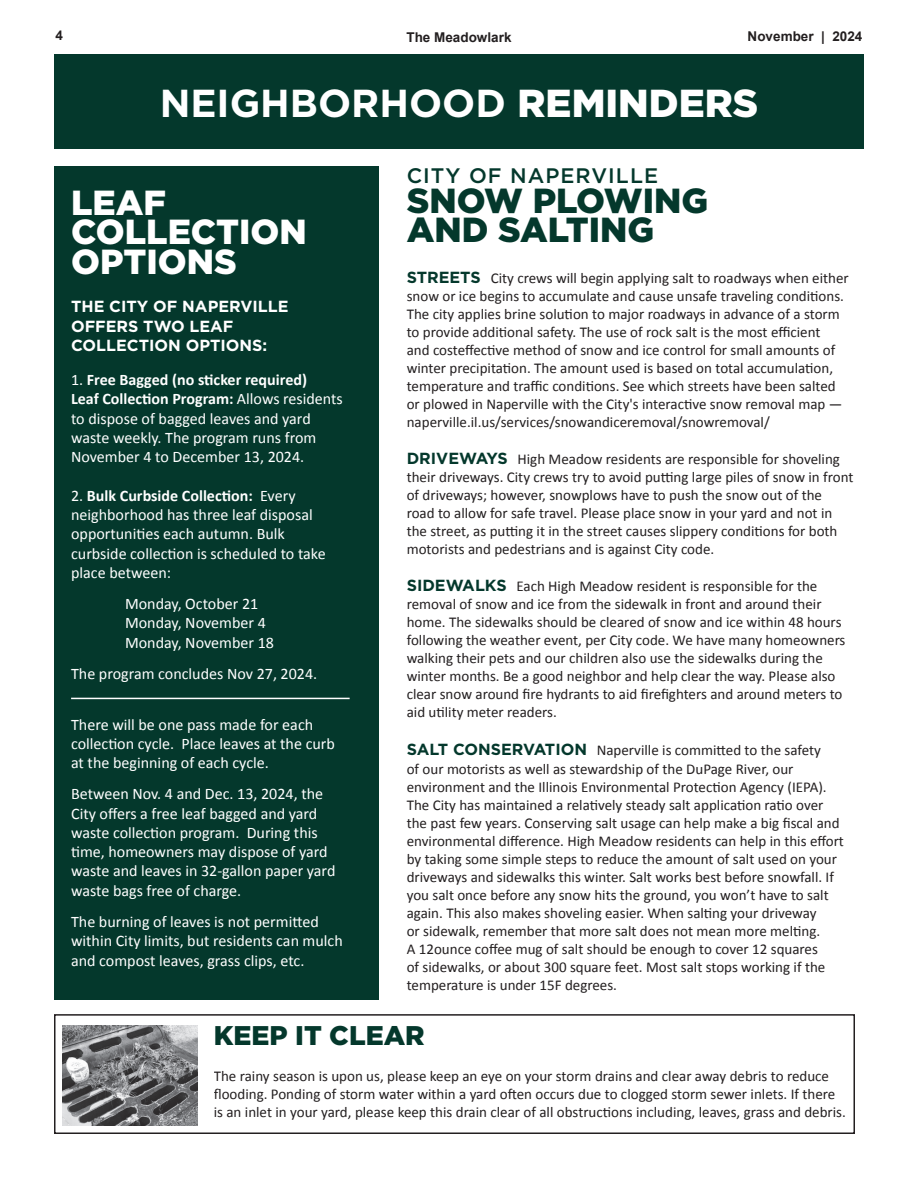
<style>
.page{position:relative;width:918px;height:1188px;background:#fff}
.page>*{position:absolute;margin:0;border:0;box-sizing:border-box;transform-origin:0 0}
.t1{font:700 40.5px "Arial";color:#fff}
.t2{font:700 39px "Gotham";color:#fff}
.t3{font:900 34.8px/29.4px "Gotham";color:#fff}
.t4{font:900 34.8px/29.4px "Gotham";color:#04382c}
.t5{font:900 27px "Gotham";color:#04382c}
.t6{font:500 21px "Gotham";letter-spacing:.05em;color:#04382c}
.t7{font:16.05px/19.4px "Calibri";color:#fff}
.t8{font:700 16.05px/19.4px "Gotham";color:#fff}
.t9{font:15px/18px "Calibri";color:#231f20}
.t10{font:700 13.5px "Arial";color:#231f20}
.s1{font-weight:900}
.s2{font-weight:700}
.s3{font-family:"Gotham";font-weight:700;font-size:16.05px;color:#04382c}
</style>
<div class="page">
<div style="left:54px;top:54px;width:810px;height:95px;background:#04382c"></div>
<div style="left:54px;top:166px;width:324px;height:834px;background:#04382c"></div>
<hr style="left:71px;top:698px;width:279px;height:1px;background:#fff">
<div style="left:54px;top:1014px;width:801px;height:120px;border:2px solid #231f20"></div>
<img style="left:63px;top:1025px;width:134px;height:101px">
<p class="t10" style="left:56px;top:26px;width:9px">4</p>
<p class="t10" style="left:406px;top:28px;width:107px">The Meadowlark</p>
<p class="t10" style="left:748px;top:27px;width:116px">November | 2024</p>
<h1 class="t1" style="left:210px;top:55px;width:499px">Neighborhood Reminders</h1>
<h2 class="t2" style="left:160px;top:77px;width:600px">NEIGHBORHOOD <span class="s1">REMINDERS</span></h2>
<h3 class="t3" style="left:71px;top:187px;width:237px">LEAF<br>COLLECTION<br>OPTIONS</h3>
<p class="t8" style="left:71px;top:297px;width:219px">THE CITY OF NAPERVILLE<br>OFFERS TWO LEAF<br>COLLECTION OPTIONS:</p>
<p class="t7" style="left:71px;top:370px;width:273px">1. <span class="s2">Free Bagged (no sticker required)<br>Leaf Collection Program:</span> Allows residents to dispose of bagged leaves and yard waste weekly. The program runs from November 4 to December 13, 2024.</p>
<p class="t7" style="left:71px;top:485px;width:256px">2. <span class="s2">Bulk Curbside Collection:</span> Every neighborhood has three leaf disposal opportunities each autumn. Bulk curbside collection is scheduled to take place between:</p>
<p class="t7" style="left:125px;top:594px;width:150px">Monday, October 21<br>Monday, November 4<br>Monday, November 18</p>
<p class="t7" style="left:71px;top:664px;width:248px">The program concludes Nov 27, 2024.</p>
<p class="t7" style="left:71px;top:714px;width:265px">There will be one pass made for each collection cycle. Place leaves at the curb at the beginning of each cycle.</p>
<p class="t7" style="left:71px;top:784px;width:266px">Between Nov. 4 and Dec. 13, 2024, the City offers a free leaf bagged and yard waste collection program. During this time, homeowners may dispose of yard waste and leaves in 32-gallon paper yard waste bags free of charge.</p>
<p class="t7" style="left:71px;top:912px;width:273px">The burning of leaves is not permitted within City limits, but residents can mulch and compost leaves, grass clips, etc.</p>
<h3 class="t6" style="left:407px;top:162px;width:253px">CITY OF NAPERVILLE</h3>
<h3 class="t4" style="left:407px;top:185px;width:303px">SNOW PLOWING<br>AND SALTING</h3>
<p class="t9" style="left:407px;top:269px;width:444px"><span class="s3">STREETS</span> City crews will begin applying salt to roadways when either snow or ice begins to accumulate and cause unsafe traveling conditions.<br>The city applies brine solution to major roadways in advance of a storm to provide additional safety. The use of rock salt is the most efficient<br>and costeffective method of snow and ice control for small amounts of winter precipitation. The amount used is based on total accumulation, temperature and traffic conditions. See which streets have been salted or plowed in Naperville with the City's interactive snow removal map — naperville.il.us/services/snowandiceremoval/snowremoval/</p>
<p class="t9" style="left:407px;top:450px;width:448px"><span class="s3">DRIVEWAYS</span> High Meadow residents are responsible for shoveling their driveways. City crews try to avoid putting large piles of snow in front of driveways; however, snowplows have to push the snow out of the road to allow for safe travel. Please place snow in your yard and not in the street, as putting it in the street causes slippery conditions for both motorists and pedestrians and is against City code.</p>
<p class="t9" style="left:407px;top:577px;width:440px"><span class="s3">SIDEWALKS</span> Each High Meadow resident is responsible for the removal of snow and ice from the sidewalk in front and around their home. The sidewalks should be cleared of snow and ice within 48 hours following the weather event, per City code. We have many homeowners walking their pets and our children also use the sidewalks during the winter months. Be a good neighbor and help clear the way. Please also clear snow around fire hydrants to aid firefighters and around meters to aid utility meter readers.</p>
<p class="t9" style="left:407px;top:740px;width:439px"><span class="s3">SALT CONSERVATION</span> Naperville is committed to the safety<br>of our motorists as well as stewardship of the DuPage River, our environment and the Illinois Environmental Protection Agency (IEPA).<br>The City has maintained a relatively steady salt application ratio over the past few years. Conserving salt usage can help make a big fiscal and environmental difference. High Meadow residents can help in this effort by taking some simple steps to reduce the amount of salt used on your driveways and sidewalks this winter. Salt works best before snowfall. If you salt once before any snow hits the ground, you won’t have to salt again. This also makes shoveling easier. When salting your driveway<br>or sidewalk, remember that more salt does not mean more melting.<br>A 12ounce coffee mug of salt should be enough to cover 12 squares<br>of sidewalks, or about 300 square feet. Most salt stops working if the temperature is under 15F degrees.</p>
<h3 class="t5" style="left:214px;top:1017px;width:212px">KEEP IT CLEAR</h3>
<p class="t9" style="left:214px;top:1066px;width:634px">The rainy season is upon us, please keep an eye on your storm drains and clear away debris to reduce flooding. Ponding of storm water within a yard often occurs due to clogged storm sewer inlets. If there is an inlet in your yard, please keep this drain clear of all obstructions including, leaves, grass and debris.</p>
</div>
